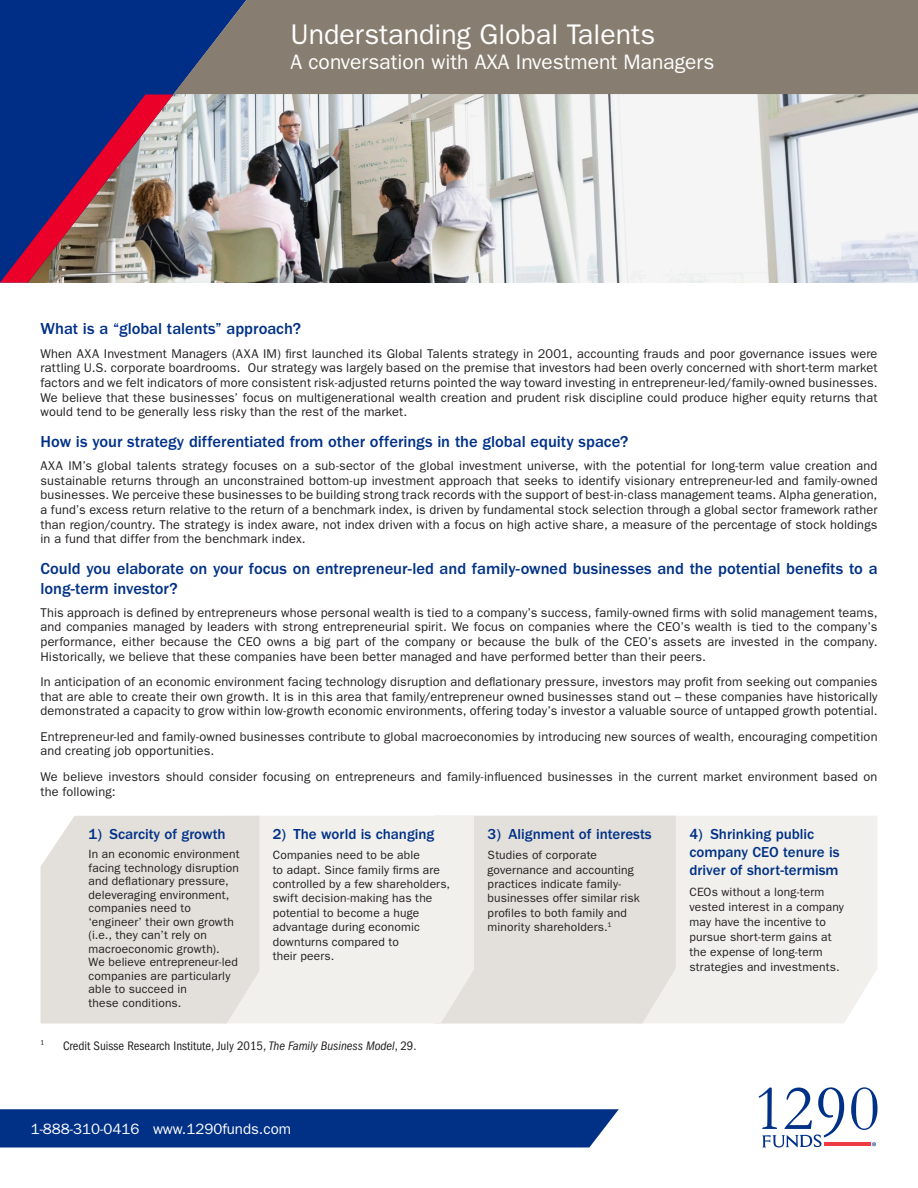
<style>
.page{position:relative;width:918px;height:1188px;background:#fff}
.page>*{position:absolute;margin:0;border:0;box-sizing:border-box;transform-origin:0 0}
.t1{font:28.5px "ITC Franklin Gothic Std";color:#fff}
.t2{font:21px "ITC Franklin Gothic Std";color:#fff}
.Table_-_Title_1{font:500 16.5px/19.8px "ITC Franklin Gothic Std";color:#003186}
.Table_-_Title_1-2{font:500 15px/18px "ITC Franklin Gothic Std";color:#003186}
.t3{font:15px "ITC Franklin Gothic Std";color:#fff}
.Table_-_Title_1-3{font:12.75px/14.7px "ITC Franklin Gothic Std";letter-spacing:.01em;color:#231f20;text-align:justify}
.Table_-_Title_1-4{font:condensed 12.75px "ITC Franklin Gothic Std";color:#231f20}
.Table_-_Title_1-5{font:12px/14.4px "ITC Franklin Gothic Std";letter-spacing:.015em;color:#231f20}
.Table_-_Title_1-6{font:condensed 7.5px "ITC Franklin Gothic Std";color:#231f20}
.s1{font-style:italic}
</style>
<div class="page">
<img style="left:267px;top:94px;width:651px;height:189px">
<svg style="left:0;top:0;width:267px;height:283px;background:#5c739c"></svg>
<svg style="left:0;top:1109px;width:619px;height:39px;background:#0a398b"></svg>
<svg style="left:851px;top:1087px;width:27px;height:43px"></svg>
<hr style="left:824px;top:1143px;width:47px;height:3px;background:#ee3a41">
<svg style="left:759px;top:1087px;width:85px;height:61px"></svg>
<svg style="left:872px;top:1142px;width:4px;height:4px"></svg>
<div style="left:173px;top:0;width:745px;height:94px;background:#877d70"></div>
<svg style="left:0;top:94px;width:173px;height:189px;background:#614c73"></svg>
<div style="left:676px;top:816px;width:201px;height:207px;background:#f1f0ed"></div>
<div style="left:474px;top:816px;width:202px;height:208px;background:#e3e0db"></div>
<div style="left:259px;top:816px;width:215px;height:208px;background:#f1f0ed"></div>
<div style="left:40px;top:816px;width:219px;height:208px;background:#e3e0db"></div>
<h1 class="t1" style="left:291px;top:18px;width:366px">Understanding Global Talents</h1>
<h2 class="t2" style="left:291px;top:50px;width:425px">A conversation with AXA Investment Managers</h2>
<p class="Table_-_Title_1" style="left:40px;top:319px;width:262px">What is a “global talents” approach?</p>
<p class="Table_-_Title_1-3" style="left:40px;top:346px;width:839px">When AXA Investment Managers (AXA IM) first launched its Global Talents strategy in 2001, accounting frauds and poor governance issues were rattling U.S. corporate boardrooms. Our strategy was largely based on the premise that investors had been overly concerned with short-term market factors and we felt indicators of more consistent risk-adjusted returns pointed the way toward investing in entrepreneur-led/family-owned businesses.<br>We believe that these businesses’ focus on multigenerational wealth creation and prudent risk discipline could produce higher equity returns that would tend to be generally less risky than the rest of the market.</p>
<p class="Table_-_Title_1" style="left:40px;top:432px;width:589px">How is your strategy differentiated from other offerings in the global equity space?</p>
<p class="Table_-_Title_1-3" style="left:40px;top:458px;width:839px">AXA IM’s global talents strategy focuses on a sub-sector of the global investment universe, with the potential for long-term value creation and sustainable returns through an unconstrained bottom-up investment approach that seeks to identify visionary entrepreneur-led and family-owned businesses. We perceive these businesses to be building strong track records with the support of best-in-class management teams. Alpha generation, a fund’s excess return relative to the return of a benchmark index, is driven by fundamental stock selection through a global sector framework rather than region/country. The strategy is index aware, not index driven with a focus on high active share, a measure of the percentage of stock holdings in a fund that differ from the benchmark index.</p>
<p class="Table_-_Title_1" style="left:40px;top:559px;width:839px">Could you elaborate on your focus on entrepreneur-led and family-owned businesses and the potential benefits to a long-term investor?</p>
<p class="Table_-_Title_1-3" style="left:40px;top:605px;width:839px">This approach is defined by entrepreneurs whose personal wealth is tied to a company’s success, family-owned firms with solid management teams, and companies managed by leaders with strong entrepreneurial spirit. We focus on companies where the CEO’s wealth is tied to the company’s performance, either because the CEO owns a big part of the company or because the bulk of the CEO’s assets are invested in the company.<br>Historically, we believe that these companies have been better managed and have performed better than their peers.</p>
<p class="Table_-_Title_1-3" style="left:40px;top:675px;width:839px">In anticipation of an economic environment facing technology disruption and deflationary pressure, investors may profit from seeking out companies that are able to create their own growth. It is in this area that family/entrepreneur owned businesses stand out – these companies have historically demonstrated a capacity to grow within low-growth economic environments, offering today’s investor a valuable source of untapped growth potential.</p>
<p class="Table_-_Title_1-3" style="left:40px;top:729px;width:839px">Entrepreneur-led and family-owned businesses contribute to global macroeconomies by introducing new sources of wealth, encouraging competition and creating job opportunities.</p>
<p class="Table_-_Title_1-3" style="left:40px;top:769px;width:838px">We believe investors should consider focusing on entrepreneurs and family-influenced businesses in the current market environment based on the following:</p>
<p class="Table_-_Title_1-2" style="left:89px;top:826px;width:139px">1) Scarcity of growth</p>
<p class="Table_-_Title_1-5" style="left:89px;top:848px;width:153px;line-height:13.5px">In an economic environment facing technology disruption and deflationary pressure, deleveraging environment, companies need to ‘engineer’ their own growth (i.e., they can’t rely on macroeconomic growth).<br>We believe entrepreneur-led companies are particularly able to succeed in<br>these conditions.</p>
<p class="Table_-_Title_1-2" style="left:488px;top:826px;width:166px">3) Alignment of interests</p>
<p class="Table_-_Title_1-5" style="left:488px;top:848px;width:154px">Studies of corporate governance and accounting practices indicate family&shy;businesses offer similar risk profiles to both family and minority shareholders.<sup>1</sup></p>
<p class="Table_-_Title_1-2" style="left:689px;top:826px;width:152px">4) Shrinking public company CEO tenure is driver of short-termism</p>
<p class="Table_-_Title_1-5" style="left:689px;top:884px;width:156px;line-height:15px">CEOs without a long-term vested interest in a company may have the incentive to pursue short-term gains at the expense of long-term strategies and investments.</p>
<p class="Table_-_Title_1-2" style="left:273px;top:826px;width:163px">2) The world is changing</p>
<p class="Table_-_Title_1-5" style="left:273px;top:848px;width:179px">Companies need to be able<br>to adapt. Since family firms are controlled by a few shareholders, swift decision-making has the potential to become a huge advantage during economic downturns compared to<br>their peers.</p>
<p class="Table_-_Title_1-6" style="left:40px;top:1039px;width:5px">1</p>
<p class="Table_-_Title_1-4" style="left:63px;top:1038px;width:355px">Credit Suisse Research Institute, July 2015, <span class="s1">The Family Business Model</span>, 29.</p>
<p class="t3" style="left:31px;top:1120px;width:262px">1-888-310-0416 www.1290funds.com</p>
</div>
